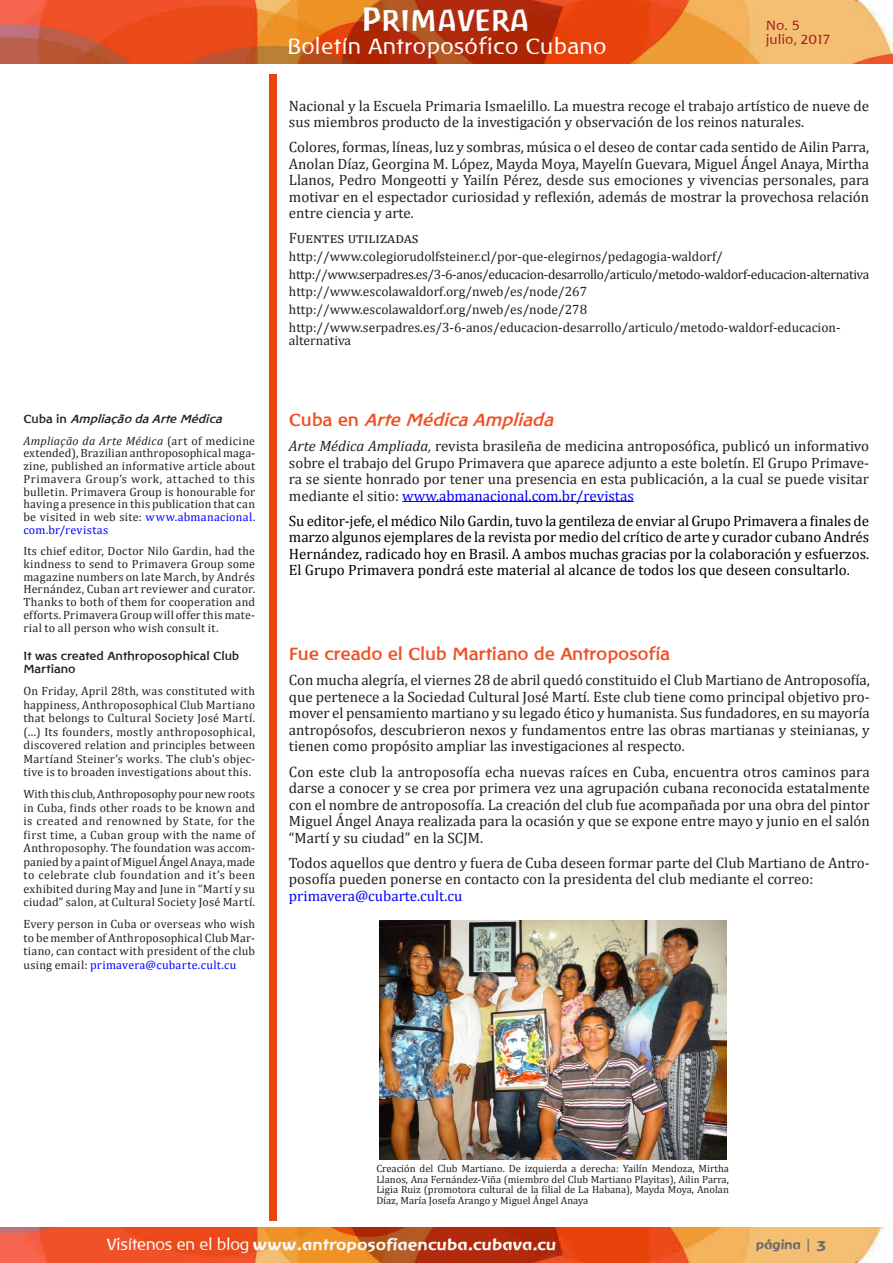
<style>
.page{position:relative;width:893px;height:1263px;background:#fff}
.page>*{position:absolute;margin:0;border:0;box-sizing:border-box;transform-origin:0 0}
.t1{font:30px "Antropos Freefont";letter-spacing:.02em;color:#fdfdfd}
.t2{font:22.5px "Baar Philos";color:#fdfdfd}
.t3{font:700 18px "Baar Philos";color:#f05022}
.t4{font:italic 700 18px "Baar Philos";color:#f05022}
.t5{font:16.5px "Baar Goetheanis";letter-spacing:.02em;color:#fafafa}
.cuerpo_te_txt_de_ar{font:15px/16.5px "Cambria";color:#231f20;text-align:justify}
.cuerpo_te_txt_de_ar-2{font:15px/16.5px "Cambria";color:#000;text-align:justify}
.cuerpo_te_txt_de_ar-3{font:15px "Cambria";color:#00f}
.t6{font:15px "Baar Goetheanis";color:#69696c}
.cuerpo_te_txt_de_ar-4{font:13.5px/13.5px "Cambria";color:#231f20}
.cuerpo_te_txt_de_ar-5{font:13.5px "Cambria";letter-spacing:-.025em;color:#231f20}
.t7{font:13.5px/14.2px "Baar Philos";letter-spacing:-.005em;color:#a61c1f}
.t8{font:13.5px "Baar Goetheanis";color:#69696c}
.cuerpo_de_txt_de_ab{font:12px/13.5px "Cambria";letter-spacing:.02em;color:#231f20;text-align:justify}
.titulo_de_abstractos{font:700 12px/13.5px "Baar Philos";letter-spacing:.01em;color:#231f20}
.titulo_de_abstractos-2{font:italic 700 12px "Baar Philos";letter-spacing:.005em;color:#231f20}
.para_pie_de_foto{font:10.5px/10.5px "Cambria";color:#231f20;text-align:justify}
.s1{font-style:normal}
.s2{font-style:italic}
.s3{color:#00f}
.s4{font-family:"Baar Philos"}
.s5{font-family:"Aparajita";font-size:18px}
</style>
<div class="page">
<img style="left:0;top:0;width:893px;height:64px">
<img style="left:0;top:1227px;width:885px;height:36px">
<div style="left:269px;top:74px;width:8px;height:1146px;background:#e9440c"></div>
<hr style="left:402px;top:501px;width:232px;height:1px;background:#00f">
<img style="left:379px;top:920px;width:347px;height:240px">
<h1 class="t1" style="left:363px;top:1px;width:168px">Primavera</h1>
<h2 class="t2" style="left:287px;top:34px;width:321px">Boletín Antroposófico Cubano</h2>
<p class="t7" style="left:766px;top:19px;width:66px">No. 5 julio, 2017</p>
<p class="titulo_de_abstractos-2" style="left:23px;top:412px;width:201px"><span class="s1">Cuba in</span> Ampliação da Arte Médica</p>
<p class="cuerpo_de_txt_de_ab" style="left:23px;top:434px;width:233px;line-height:12.8px"><span class="s2">Ampliação da Arte Médica</span> (art of medicine extended), Brazilian anthroposophical maga&shy;zine, published an informative article about Primavera Group’s work, attached to this bulletin. Primavera Group is honourable for having a presence in this publication that can be visited in web site: <span class="s3">www.abmanacional. com.br/revistas</span></p>
<p class="cuerpo_de_txt_de_ab" style="left:23px;top:545px;width:233px;line-height:12.8px">Its chief editor, Doctor Nilo Gardin, had the kindness to send to Primavera Group some magazine numbers on late March, by Andrés Hernández, Cuban art reviewer and curator.<br>Thanks to both of them for cooperation and efforts. Primavera Group will offer this mate&shy;rial to all person who wish consult it.</p>
<p class="titulo_de_abstractos" style="left:23px;top:649px;width:217px">It was created Anthroposophical Club<br>Martiano</p>
<p class="cuerpo_de_txt_de_ab" style="left:23px;top:684px;width:233px">On Friday, April 28th, was constituted with happiness, Anthroposophical Club Martiano that belongs to Cultural Society José Martí. (…) Its founders, mostly anthroposophical, discovered relation and principles between Martíand Steiner’s works. The club’s objec&shy;tive is to broaden investigations about this.</p>
<p class="cuerpo_de_txt_de_ab" style="left:23px;top:787px;width:233px">With this club, Anthroposophy pour new roots in Cuba, finds other roads to be known and is created and renowned by State, for the first time, a Cuban group with the name of Anthroposophy. The foundation was accom&shy;panied by a paint of Miguel Ángel Anaya, made to celebrate club foundation and it’s been exhibited during May and June in “Martí y su ciudad” salon, at Cultural Society José Martí.</p>
<p class="cuerpo_de_txt_de_ab" style="left:23px;top:917px;width:233px">Every person in Cuba or overseas who wish to be member of Anthroposophical Club Mar&shy;tiano, can contact with president of the club using email: <span class="s3">primavera@cubarte.cult.cu</span></p>
<p class="cuerpo_te_txt_de_ar" style="left:289px;top:97px;width:582px">Nacional y la Escuela Primaria Ismaelillo. La muestra recoge el trabajo artístico de nueve de sus miembros producto de la investigación y observación de los reinos naturales.</p>
<p class="cuerpo_te_txt_de_ar" style="left:289px;top:139px;width:582px">Colores, formas, líneas, luz y sombras, música o el deseo de contar cada sentido de Ailin Parra, Anolan Díaz, Georgina M. López, Mayda Moya, Mayelín Guevara, Miguel Ángel Anaya, Mirtha Llanos, Pedro Mongeotti y Yailín Pérez, desde sus emociones y vivencias personales, para motivar en el espectador curiosidad y reflexión, además de mostrar la provechosa relación entre ciencia y arte.</p>
<p class="cuerpo_te_txt_de_ar" style="left:289px;top:230px;width:131px">Fuentes utilizadas</p>
<p class="cuerpo_te_txt_de_ar-4" style="left:289px;top:249px;width:435px">http://www.colegiorudolfsteiner.cl/por-que-elegirnos/pedagogia-waldorf/</p>
<p class="cuerpo_te_txt_de_ar-5" style="left:289px;top:266px;width:582px">http://www.serpadres.es/3-6-anos/educacion-desarrollo/articulo/metodo-waldorf-educacion-alternativa</p>
<p class="cuerpo_te_txt_de_ar-4" style="left:289px;top:285px;width:300px">http://www.escolawaldorf.org/nweb/es/node/267</p>
<p class="cuerpo_te_txt_de_ar-4" style="left:289px;top:303px;width:300px">http://www.escolawaldorf.org/nweb/es/node/278</p>
<p class="cuerpo_te_txt_de_ar-4" style="left:289px;top:320px;width:553px">http://www.serpadres.es/3-6-anos/educacion-desarrollo/articulo/metodo-waldorf-educacion&shy;alternativa</p>
<p class="t4" style="left:289px;top:410px;width:267px"><span class="s1">Cuba en</span> Arte Médica Ampliada</p>
<p class="cuerpo_te_txt_de_ar" style="left:289px;top:438px;width:582px"><span class="s2">Arte Médica Ampliada,</span> revista brasileña de medicina antroposófica, publicó un informativo sobre el trabajo del Grupo Primavera que aparece adjunto a este boletín. El Grupo Primave&shy;ra se siente honrado por tener una presencia en esta publicación, a la cual se puede visitar mediante el sitio: <span class="s3">www.abmanacional.com.br/revistas</span></p>
<p class="cuerpo_te_txt_de_ar-2" style="left:289px;top:512px;width:582px">Su editor-jefe, el médico Nilo Gardin, tuvo la gentileza de enviar al Grupo Primavera a finales de marzo algunos ejemplares de la revista por medio del crítico de arte y curador cubano Andrés Hernández, radicado hoy en Brasil. A ambos muchas gracias por la colaboración y esfuerzos.<br>El Grupo Primavera pondrá este material al alcance de todos los que deseen consultarlo.</p>
<p class="t3" style="left:289px;top:644px;width:382px">Fue creado el Club Martiano de Antroposofía</p>
<p class="cuerpo_te_txt_de_ar" style="left:289px;top:672px;width:582px">Con mucha alegría, el viernes 28 de abril quedó constituido el Club Martiano de Antroposofía, que pertenece a la Sociedad Cultural José Martí. Este club tiene como principal objetivo pro&shy;mover el pensamiento martiano y su legado ético y humanista. Sus fundadores, en su mayoría antropósofos, descubrieron nexos y fundamentos entre las obras martianas y steinianas, y tienen como propósito ampliar las investigaciones al respecto.</p>
<p class="cuerpo_te_txt_de_ar" style="left:289px;top:763px;width:582px">Con este club la antroposofía echa nuevas raíces en Cuba, encuentra otros caminos para darse a conocer y se crea por primera vez una agrupación cubana reconocida estatalmente con el nombre de antroposofía. La creación del club fue acompañada por una obra del pintor Miguel Ángel Anaya realizada para la ocasión y que se expone entre mayo y junio en el salón “Martí y su ciudad” en la SCJM.</p>
<p class="cuerpo_te_txt_de_ar" style="left:289px;top:854px;width:582px">Todos aquellos que dentro y fuera de Cuba deseen formar parte del Club Martiano de Antro&shy;posofía pueden ponerse en contacto con la presidenta del club mediante el correo:</p>
<p class="cuerpo_te_txt_de_ar-3" style="left:289px;top:886px;width:175px">primavera@cubarte.cult.cu</p>
<p class="para_pie_de_foto" style="left:376px;top:1163px;width:354px">Creación del Club Martiano. De izquierda a derecha: Yailín Mendoza, Mirtha Llanos, Ana Fernández-Viña (miembro del Club Martiano Playitas), Ailin Parra, Ligia Ruiz (promotora cultural de la filial de La Habana), Mayda Moya, Anolan Díaz, María Josefa Arango y Miguel Ángel Anaya</p>
<p class="t5" style="left:107px;top:1235px;width:452px"><span class="s4">Visítenos en el blog</span> www.antroposofiaencuba.cubava.cu</p>
<p class="t6" style="left:817px;top:1237px;width:10px">3</p>
<p class="t8" style="left:756px;top:1237px;width:56px">página <span class="s5">|</span></p>
</div>
